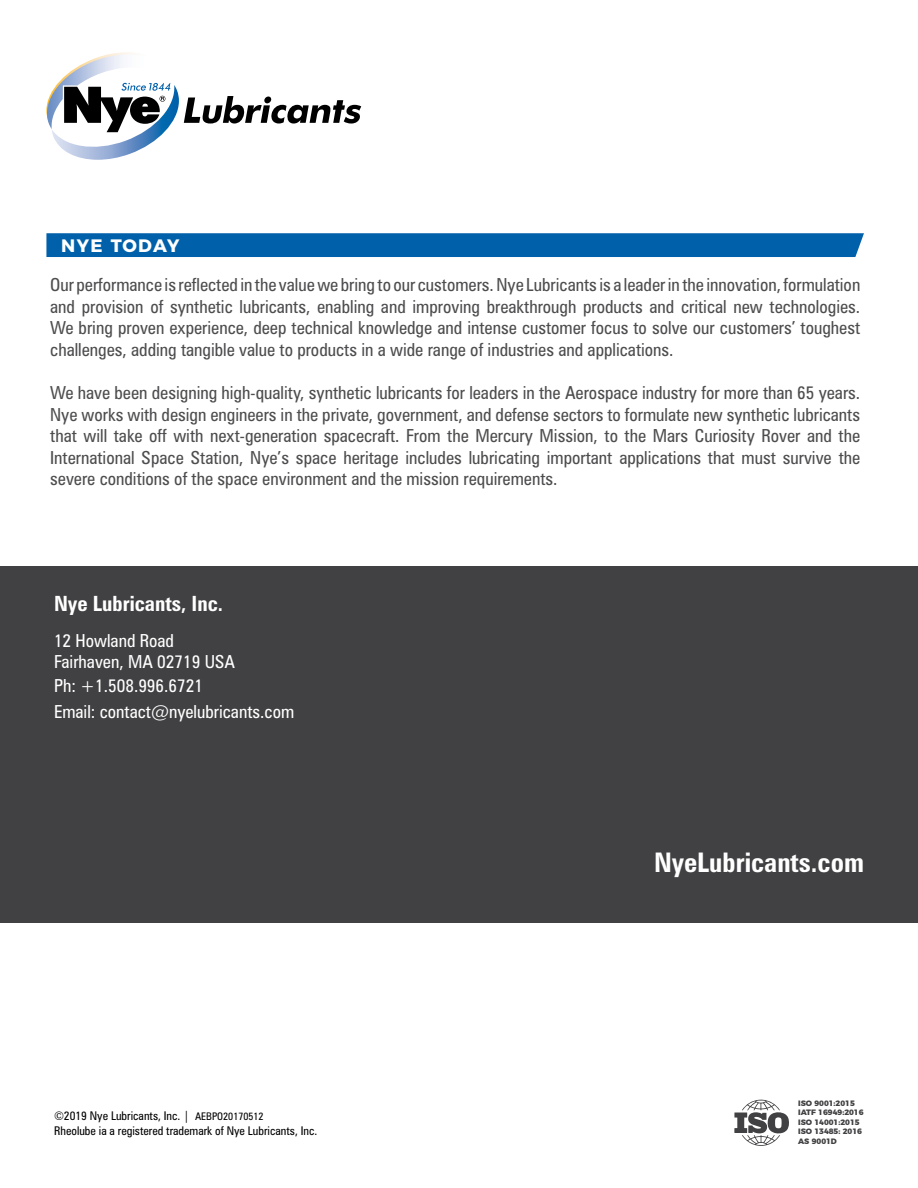
<style>
.page{position:relative;width:918px;height:1188px;background:#fff}
.page>*{position:absolute;margin:0;border:0;box-sizing:border-box;transform-origin:0 0}
.t1{font:700 condensed 27px "Zurich BT";color:#fff}
.t2{font:700 condensed 21px "Zurich BT";color:#fff}
.t3{font:condensed 18px/21.6px "Zurich BT";color:#4d4d4f;text-align:justify}
.t4{font:condensed 18px/21.6px "Zurich BT";color:#fff}
.t5{font:700 18px "Montserrat";letter-spacing:.065em;color:#fff}
.t6{font:condensed 12px/14.4px "Zurich BT";color:#000}
.t7{font:800 7.8px/9.3px "Montserrat";color:#414042}
.s1{font-size:10.5px}
</style>
<div class="page">
<div style="left:0;top:566px;width:918px;height:356px;background:#414042"></div>
<svg style="left:46px;top:54px;width:315px;height:106px"></svg>
<div style="left:46px;top:233px;width:818px;height:24px;background:#0060a9"></div>
<svg style="left:734px;top:1100px;width:55px;height:46px"></svg>
<p class="t5" style="left:61px;top:231px;width:120px">NYE TODAY</p>
<p class="t3" style="left:50px;top:274px;width:812px">Our performance is reflected in the value we bring to our customers. Nye Lubricants is a leader in the innovation, formulation and provision of synthetic lubricants, enabling and improving breakthrough products and critical new technologies.<br>We bring proven experience, deep technical knowledge and intense customer focus to solve our customers’ toughest challenges, adding tangible value to products in a wide range of industries and applications.</p>
<p class="t3" style="left:50px;top:382px;width:812px">We have been designing high-quality, synthetic lubricants for leaders in the Aerospace industry for more than 65 years.<br>Nye works with design engineers in the private, government, and defense sectors to formulate new synthetic lubricants that will take off with next-generation spacecraft. From the Mercury Mission, to the Mars Curiosity Rover and the International Space Station, Nye’s space heritage includes lubricating important applications that must survive the severe conditions of the space environment and the mission requirements.</p>
<p class="t2" style="left:54px;top:591px;width:171px">Nye Lubricants, Inc.</p>
<p class="t4" style="left:54px;top:630px;width:183px">12 Howland Road<br>Fairhaven, MA 02719 USA</p>
<p class="t4" style="left:54px;top:673px;width:242px;line-height:25.2px">Ph: +1.508.996.6721<br>Email: contact@nyelubricants.com</p>
<p class="t6" style="left:54px;top:1109px;width:265px">©2019 Nye Lubricants, Inc. | <span class="s1">AEBPO20170512<br></span>Rheolube ia a registered trademark of Nye Lubricants, Inc.</p>
<h1 class="t1" style="left:654px;top:846px;width:211px">NyeLubricants.com</h1>
<p class="t7" style="left:798px;top:1098px;width:67px">ISO 9001:2015<br>IATF 16949:2016<br>ISO 14001:2015<br>ISO 13485: 2016<br>AS 9001D</p>
</div>
